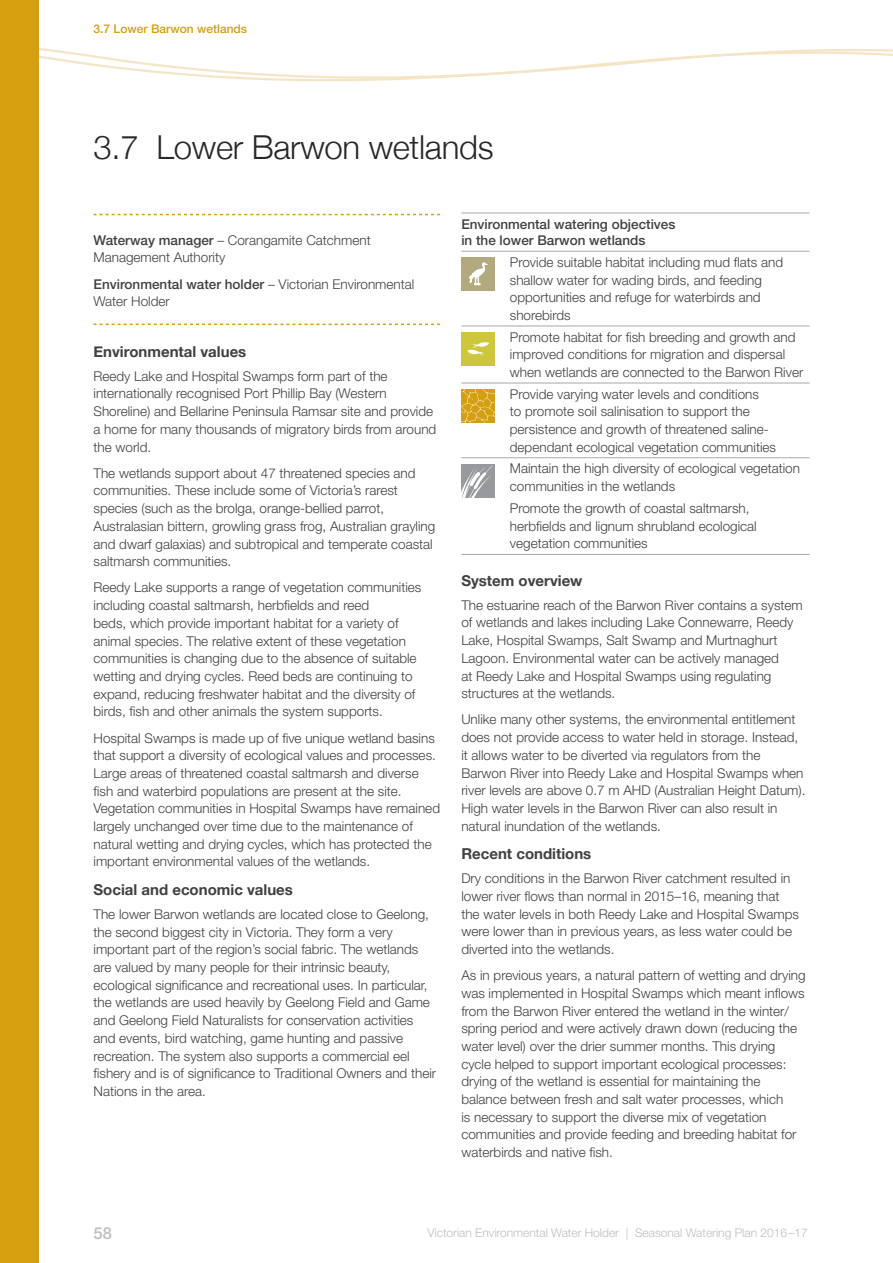
<style>
.page{position:relative;width:893px;height:1263px;background:#fff}
.page>*{position:absolute;margin:0;border:0;box-sizing:border-box;transform-origin:0 0}
.t1{font:300 33px "Helvetica Neue";letter-spacing:-.01em;color:#292829}
.t2{font:500 16.5px "Helvetica Neue LT Std";color:#bcbec0}
.t3{font:700 15px "Helvetica Neue";color:#414042}
.t4{font:300 13.5px/17.7px "Helvetica Neue LT Std";color:#414042}
.t5{font:500 13.5px/16.2px "Helvetica Neue LT Std";color:#414042}
.t6{font:300 12px "Helvetica Neue LT Std";color:#bcbec0}
.t7{font:500 12px "Helvetica Neue LT Std";color:#d59f10}
.s1{font-weight:500}
</style>
<div class="page">
<svg style="left:38px;top:43px;width:855px;height:58px"></svg>
<div style="left:0;top:0;width:38px;height:1263px;background:#d59f10"></div>
<svg style="left:94px;top:214px;width:346px;height:1px"></svg>
<svg style="left:94px;top:324px;width:346px;height:1px"></svg>
<hr style="left:461px;top:326px;width:43px;height:1px;background:#a7a9ac">
<hr style="left:504px;top:326px;width:306px;height:1px;background:#a7a9ac">
<hr style="left:461px;top:383px;width:43px;height:1px;background:#a7a9ac">
<hr style="left:504px;top:383px;width:306px;height:1px;background:#a7a9ac">
<hr style="left:461px;top:554px;width:43px;height:1px;background:#a7a9ac">
<hr style="left:504px;top:554px;width:306px;height:1px;background:#a7a9ac">
<hr style="left:461px;top:457px;width:43px;height:1px;background:#a7a9ac">
<hr style="left:504px;top:457px;width:306px;height:1px;background:#a7a9ac">
<hr style="left:461px;top:213px;width:43px;height:1px;background:#a7a9ac">
<hr style="left:504px;top:213px;width:306px;height:1px;background:#a7a9ac">
<hr style="left:461px;top:251px;width:43px;height:1px;background:#a7a9ac">
<hr style="left:504px;top:251px;width:306px;height:1px;background:#a7a9ac">
<div style="left:461px;top:257px;width:34px;height:34px;background:#b3a97e"></div>
<svg style="left:469px;top:262px;width:18px;height:24px"></svg>
<div style="left:461px;top:332px;width:34px;height:33px;background:#cec73d"></div>
<svg style="left:467px;top:342px;width:22px;height:14px"></svg>
<svg style="left:461px;top:389px;width:34px;height:33px"></svg>
<svg style="left:461px;top:464px;width:34px;height:33px"></svg>
<p class="t7" style="left:94px;top:21px;width:155px">3.7 Lower Barwon wetlands</p>
<h1 class="t1" style="left:94px;top:128px;width:401px">3.7 Lower Barwon wetlands</h1>
<p class="t4" style="left:94px;top:231px;width:279px"><span class="s1">Waterway manager</span> – Corangamite Catchment<br>Management Authority</p>
<p class="t4" style="left:94px;top:275px;width:322px"><span class="s1">Environmental water holder</span> – Victorian Environmental<br>Water Holder</p>
<p class="t3" style="left:94px;top:339px;width:154px">Environmental values</p>
<p class="t4" style="left:94px;top:367px;width:344px">Reedy Lake and Hospital Swamps form part of the internationally recognised Port Phillip Bay (Western Shoreline) and Bellarine Peninsula Ramsar site and provide a home for many thousands of migratory birds from around the world.</p>
<p class="t4" style="left:94px;top:464px;width:343px">The wetlands support about 47 threatened species and communities. These include some of Victoria’s rarest species (such as the brolga, orange-bellied parrot, Australasian bittern, growling grass frog, Australian grayling and dwarf galaxias) and subtropical and temperate coastal saltmarsh communities.</p>
<p class="t4" style="left:94px;top:578px;width:329px">Reedy Lake supports a range of vegetation communities including coastal saltmarsh, herbfields and reed<br>beds, which provide important habitat for a variety of animal species. The relative extent of these vegetation communities is changing due to the absence of suitable wetting and drying cycles. Reed beds are continuing to expand, reducing freshwater habitat and the diversity of birds, fish and other animals the system supports.</p>
<p class="t4" style="left:94px;top:729px;width:348px">Hospital Swamps is made up of five unique wetland basins that support a diversity of ecological values and processes.<br>Large areas of threatened coastal saltmarsh and diverse fish and waterbird populations are present at the site.<br>Vegetation communities in Hospital Swamps have remained largely unchanged over time due to the maintenance of natural wetting and drying cycles, which has protected the important environmental values of the wetlands.</p>
<p class="t3" style="left:94px;top:878px;width:201px">Social and economic values</p>
<p class="t4" style="left:94px;top:905px;width:344px">The lower Barwon wetlands are located close to Geelong, the second biggest city in Victoria. They form a very important part of the region’s social fabric. The wetlands are valued by many people for their intrinsic beauty, ecological significance and recreational uses. In particular, the wetlands are used heavily by Geelong Field and Game and Geelong Field Naturalists for conservation activities and events, bird watching, game hunting and passive recreation. The system also supports a commercial eel fishery and is of significance to Traditional Owners and their Nations in the area.</p>
<p class="t5" style="left:461px;top:216px;width:216px">Environmental watering objectives in the lower Barwon wetlands</p>
<p class="t4" style="left:510px;top:253px;width:275px">Provide suitable habitat including mud flats and shallow water for wading birds, and feeding opportunities and refuge for waterbirds and shorebirds</p>
<p class="t4" style="left:510px;top:328px;width:295px">Promote habitat for fish breeding and growth and improved conditions for migration and dispersal when wetlands are connected to the Barwon River</p>
<p class="t4" style="left:510px;top:385px;width:268px">Provide varying water levels and conditions<br>to promote soil salinisation to support the persistence and growth of threatened saline&shy;dependant ecological vegetation communities</p>
<p class="t4" style="left:510px;top:459px;width:292px">Maintain the high diversity of ecological vegetation communities in the wetlands</p>
<p class="t4" style="left:510px;top:499px;width:248px">Promote the growth of coastal saltmarsh, herbfields and lignum shrubland ecological vegetation communities</p>
<p class="t3" style="left:461px;top:568px;width:123px">System overview</p>
<p class="t4" style="left:461px;top:596px;width:343px">The estuarine reach of the Barwon River contains a system of wetlands and lakes including Lake Connewarre, Reedy Lake, Hospital Swamps, Salt Swamp and Murtnaghurt Lagoon. Environmental water can be actively managed<br>at Reedy Lake and Hospital Swamps using regulating structures at the wetlands.</p>
<p class="t4" style="left:461px;top:710px;width:346px">Unlike many other systems, the environmental entitlement does not provide access to water held in storage. Instead, it allows water to be diverted via regulators from the Barwon River into Reedy Lake and Hospital Swamps when river levels are above 0.7 m AHD (Australian Height Datum).<br>High water levels in the Barwon River can also result in natural inundation of the wetlands.</p>
<p class="t3" style="left:461px;top:842px;width:131px">Recent conditions</p>
<p class="t4" style="left:461px;top:869px;width:339px">Dry conditions in the Barwon River catchment resulted in lower river flows than normal in 2015–16, meaning that the water levels in both Reedy Lake and Hospital Swamps were lower than in previous years, as less water could be diverted into the wetlands.</p>
<p class="t4" style="left:461px;top:966px;width:346px">As in previous years, a natural pattern of wetting and drying was implemented in Hospital Swamps which meant inflows from the Barwon River entered the wetland in the winter/ spring period and were actively drawn down (reducing the water level) over the drier summer months. This drying cycle helped to support important ecological processes: drying of the wetland is essential for maintaining the balance between fresh and salt water processes, which<br>is necessary to support the diverse mix of vegetation communities and provide feeding and breeding habitat for waterbirds and native fish.</p>
<p class="t2" style="left:94px;top:1223px;width:20px">58</p>
<p class="t6" style="left:427px;top:1225px;width:382px">Victorian Environmental Water Holder | Seasonal Watering Plan 2016–17</p>
</div>
